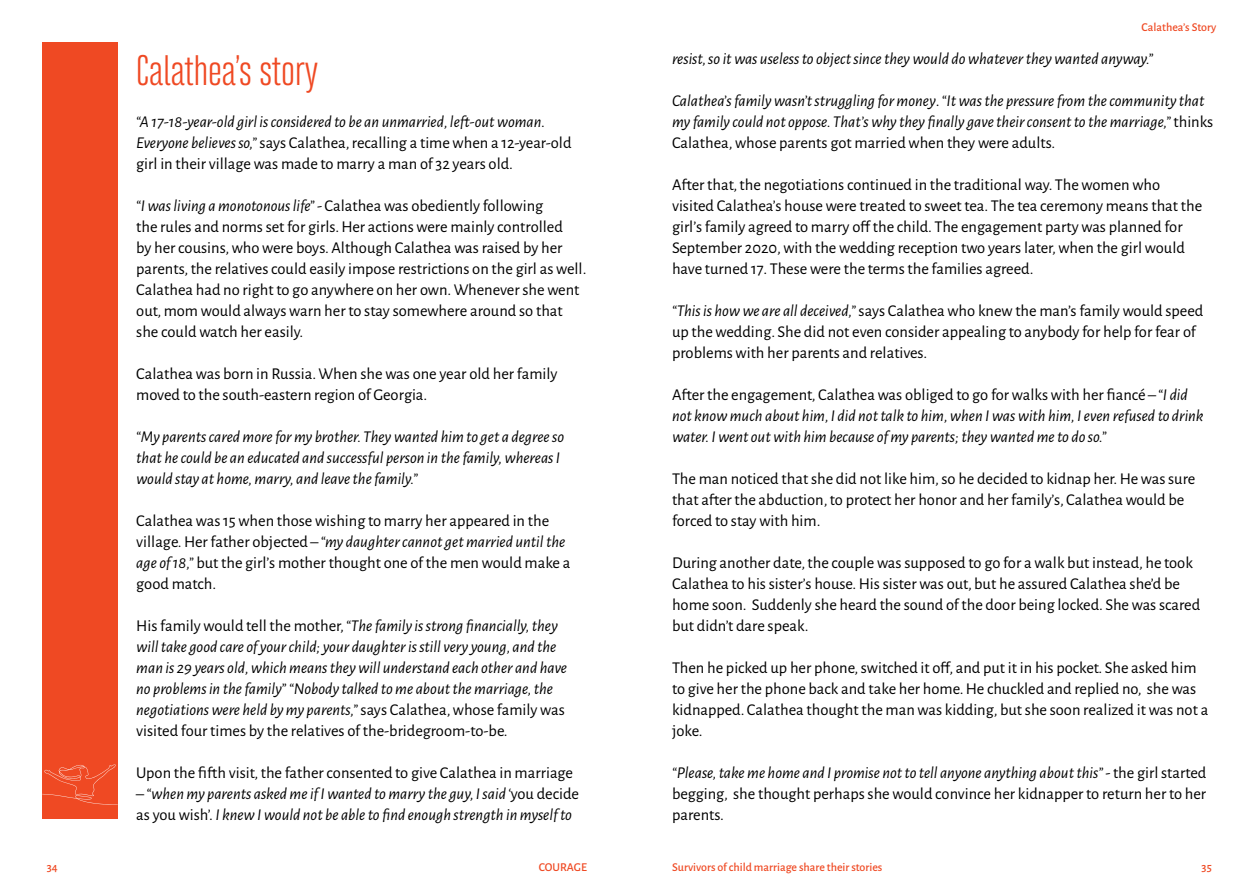
<style>
.page{position:relative;width:1259px;height:893px;background:#fff}
.page>*{position:absolute;margin:0;border:0;box-sizing:border-box;transform-origin:0 0}
.TOC_HEADER{font:37.5px "Bw Stretch";color:#ef4923}
.t1{font:16.5px/21px "Alegreya Sans";color:#000}
.t2{font:italic 16.5px/21px "Alegreya Sans";color:#000}
.t3{font:500 12px "Alegreya Sans";color:#ef4923}
.s1{font-style:italic}
.s2{font-style:normal}
</style>
<div class="page">
<div style="left:42px;top:43px;width:76px;height:776px;background:#ef4923"></div>
<svg style="left:42px;top:765px;width:76px;height:40px"></svg>
<p class="TOC_HEADER" style="left:136px;top:46px;width:183px">Calathea’s story</p>
<p class="t1" style="left:136px;top:110px;width:437px"><span class="s1">“A 17-18-year-old girl is considered to be an unmarried, left-out woman.<br>Everyone believes so,”</span> says Calathea, recalling a time when a 12-year-old girl in their village was made to marry a man of 32 years old.</p>
<p class="t1" style="left:136px;top:194px;width:452px"><span class="s1">“I was living a monotonous life”</span> - Calathea was obediently following<br>the rules and norms set for girls. Her actions were mainly controlled<br>by her cousins, who were boys. Although Calathea was raised by her parents, the relatives could easily impose restrictions on the girl as well.<br>Calathea had no right to go anywhere on her own. Whenever she went out, mom would always warn her to stay somewhere around so that she could watch her easily.</p>
<p class="t1" style="left:136px;top:362px;width:423px">Calathea was born in Russia. When she was one year old her family moved to the south-eastern region of Georgia.</p>
<p class="t2" style="left:136px;top:425px;width:429px">“My parents cared more for my brother. They wanted him to get a degree so that he could be an educated and successful person in the family, whereas I would stay at home, marry, and leave the family.”</p>
<p class="t1" style="left:136px;top:509px;width:435px">Calathea was 15 when those wishing to marry her appeared in the village. Her father objected – <span class="s1">“my daughter cannot get married until the age of 18,”</span> but the girl’s mother thought one of the men would make a good match.</p>
<p class="t2" style="left:136px;top:614px;width:432px"><span class="s2">His family would tell the mother,</span> “The family is strong financially, they will take good care of your child; your daughter is still very young, and the man is 29 years old, which means they will understand each other and have no problems in the family” “Nobody talked to me about the marriage, the negotiations were held by my parents,” <span class="s2">says Calathea, whose family was visited four times by the relatives of the-bridegroom-to-be.</span></p>
<p class="t1" style="left:136px;top:761px;width:438px">Upon the fifth visit, the father consented to give Calathea in marriage</p>
<p class="t2" style="left:136px;top:782px;width:444px"><span class="s2">–</span> “when my parents asked me if I wanted to marry the guy, I said ‘<span class="s2">you decide as you wish’.</span> I knew I would not be able to find enough strength in myself to</p>
<p class="t3" style="left:1141px;top:18px;width:76px">Calathea’s Story</p>
<p class="t2" style="left:672px;top:47px;width:483px">resist, so it was useless to object since they would do whatever they wanted anyway.”</p>
<p class="t2" style="left:672px;top:89px;width:543px">Calathea’s family wasn’t struggling for money<span class="s2">.</span> “It was the pressure from the community that my family could not oppose. That’s why they finally gave their consent to the marriage,” <span class="s2">thinks<br>Calathea, whose parents got married when they were adults.</span></p>
<p class="t1" style="left:672px;top:173px;width:531px">After that, the negotiations continued in the traditional way. The women who visited Calathea’s house were treated to sweet tea. The tea ceremony means that the girl’s family agreed to marry off the child. The engagement party was planned for September 2020, with the wedding reception two years later, when the girl would have turned 17. These were the terms the families agreed.</p>
<p class="t1" style="left:672px;top:299px;width:533px"><span class="s1">“This is how we are all deceived,”</span> says Calathea who knew the man’s family would speed up the wedding. She did not even consider appealing to anybody for help for fear of problems with her parents and relatives.</p>
<p class="t2" style="left:672px;top:383px;width:533px"><span class="s2">After the engagement, Calathea was obliged to go for walks with her fiancé –</span> “I did not know much about him, I did not talk to him, when I was with him, I even refused to drink water. I went out with him because of my parents; they wanted me to do so.”</p>
<p class="t1" style="left:672px;top:467px;width:525px">The man noticed that she did not like him, so he decided to kidnap her. He was sure that after the abduction, to protect her honor and her family’s, Calathea would be forced to stay with him.</p>
<p class="t1" style="left:672px;top:551px;width:530px">During another date, the couple was supposed to go for a walk but instead, he took Calathea to his sister’s house. His sister was out, but he assured Calathea she’d be home soon. Suddenly she heard the sound of the door being locked. She was scared but didn’t dare speak.</p>
<p class="t1" style="left:672px;top:656px;width:538px">Then he picked up her phone, switched it off, and put it in his pocket. She asked him to give her the phone back and take her home. He chuckled and replied no, she was kidnapped. Calathea thought the man was kidding, but she soon realized it was not a joke.</p>
<p class="t1" style="left:672px;top:761px;width:536px;text-align:justify"><span class="s1">“Please, take me home and I promise not to tell anyone anything about this”</span> - the girl started begging, she thought perhaps she would convince her kidnapper to return her to her parents.</p>
<p class="t3" style="left:47px;top:859px;width:12px">34</p>
<p class="t3" style="left:539px;top:859px;width:50px">COURAGE</p>
<p class="t3" style="left:672px;top:859px;width:212px">Survivors of child marriage share their stories</p>
<p class="t3" style="left:1201px;top:859px;width:12px">35</p>
</div>
